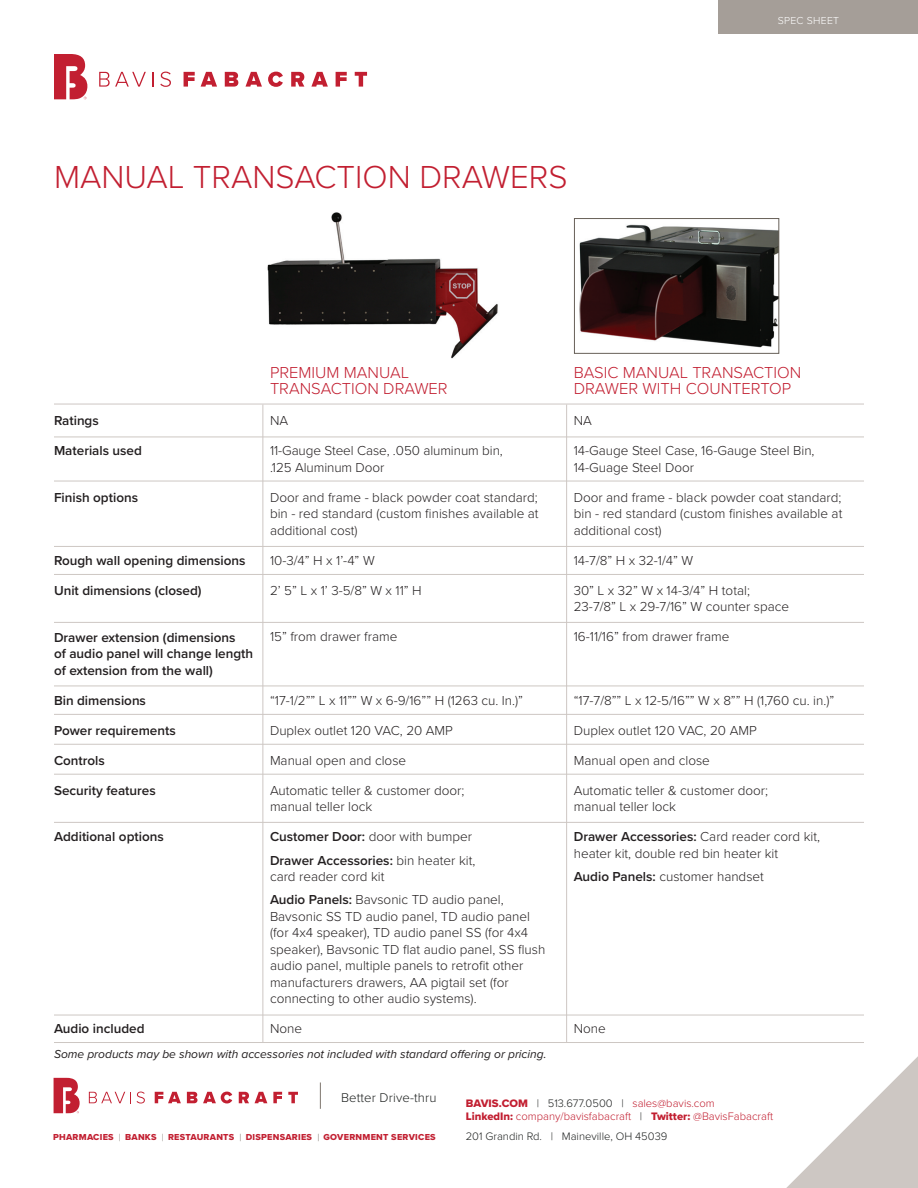
<style>
.page{position:relative;width:918px;height:1188px;background:#fff}
.page>*{position:absolute;margin:0;border:0;box-sizing:border-box;transform-origin:0 0}
.t1{font:300 33px "Proxima Nova";color:#c21f31}
.t2{font:300 16.5px/16.5px "Proxima Nova";color:#c21f31}
.t3{font:300 13.5px/16.5px "Proxima Nova";color:#231f20}
.t4{font:600 13.5px/16.5px "Proxima Nova";color:#231f20}
.t5{font:300 13.2px "Proxima Nova";letter-spacing:.01em;color:#1e2120}
.t6{font:italic 12px "Proxima Nova";color:#231f20}
.t7{font:300 11.25px/13.2px "Proxima Nova";color:#c21f31}
.t8{font:300 11.25px "Proxima Nova";color:#1e2120}
.t9{font:300 10.5px "Proxima Nova";letter-spacing:.025em;color:#fff}
.t10{font:9px "Proxima Nova Extrabld";letter-spacing:.03em;color:#c21f31}
.s1{font-weight:300}
.s2{font-weight:600}
.s3{font-family:"Proxima Nova";font-weight:300;font-size:10.5px;color:#7e766e}
.s4{font-family:"Proxima Nova Extrabld";font-weight:400}
.s5{color:#1e2120}
</style>
<div class="page">
<svg style="left:54px;top:54px;width:33px;height:45px"></svg>
<svg style="left:184px;top:72px;width:11px;height:15px"></svg>
<svg style="left:201px;top:72px;width:16px;height:15px"></svg>
<svg style="left:225px;top:72px;width:13px;height:15px"></svg>
<svg style="left:246px;top:72px;width:16px;height:15px"></svg>
<svg style="left:268px;top:72px;width:15px;height:15px"></svg>
<svg style="left:291px;top:72px;width:13px;height:15px"></svg>
<svg style="left:311px;top:72px;width:17px;height:15px"></svg>
<svg style="left:336px;top:72px;width:11px;height:15px"></svg>
<svg style="left:355px;top:72px;width:12px;height:15px"></svg>
<svg style="left:99px;top:72px;width:47px;height:15px"></svg>
<svg style="left:152px;top:72px;width:1px;height:15px"></svg>
<svg style="left:160px;top:72px;width:11px;height:15px"></svg>
<div style="left:718px;top:0;width:200px;height:34px;background:#a59e98"></div>
<img style="left:579px;top:224px;width:198px;height:124px">
<div style="left:574px;top:218px;width:205px;height:136px;border:1px solid #676058"></div>
<svg style="left:786px;top:1056px;width:132px;height:132px"></svg>
<svg style="left:54px;top:1078px;width:26px;height:35px"></svg>
<svg style="left:155px;top:1092px;width:26px;height:11px"></svg>
<svg style="left:187px;top:1092px;width:45px;height:11px"></svg>
<svg style="left:239px;top:1092px;width:10px;height:11px"></svg>
<svg style="left:255px;top:1092px;width:12px;height:11px"></svg>
<svg style="left:273px;top:1092px;width:9px;height:11px"></svg>
<svg style="left:288px;top:1092px;width:10px;height:11px"></svg>
<svg style="left:89px;top:1092px;width:42px;height:11px"></svg>
<svg style="left:137px;top:1092px;width:8px;height:11px"></svg>
<svg style="left:320px;top:1083px;width:1px;height:26px"></svg>
<img style="left:267px;top:212px;width:231px;height:147px">
<hr style="left:54px;top:404px;width:810px;height:1px;background:#cdc7c3">
<hr style="left:54px;top:437px;width:810px;height:1px;background:#cdc7c3">
<hr style="left:54px;top:481px;width:810px;height:1px;background:#cdc7c3">
<hr style="left:54px;top:546px;width:810px;height:1px;background:#cdc7c3">
<hr style="left:54px;top:686px;width:810px;height:1px;background:#cdc7c3">
<hr style="left:54px;top:574px;width:810px;height:1px;background:#cdc7c3">
<hr style="left:54px;top:714px;width:810px;height:1px;background:#cdc7c3">
<hr style="left:54px;top:744px;width:810px;height:1px;background:#cdc7c3">
<hr style="left:54px;top:774px;width:810px;height:1px;background:#cdc7c3">
<hr style="left:262px;top:405px;width:1px;height:638px;background:#cdc7c3">
<hr style="left:566px;top:405px;width:1px;height:638px;background:#cdc7c3">
<hr style="left:54px;top:822px;width:810px;height:1px;background:#cdc7c3">
<hr style="left:54px;top:1015px;width:810px;height:1px;background:#cdc7c3">
<hr style="left:54px;top:1042px;width:810px;height:1px;background:#cdc7c3">
<hr style="left:54px;top:622px;width:810px;height:1px;background:#cdc7c3">
<h1 class="t1" style="left:54px;top:152px;width:515px">MANUAL TRANSACTION DRAWERS</h1>
<p class="t9" style="left:778px;top:13px;width:63px">SPEC SHEET</p>
<p class="t4" style="left:54px;top:412px;width:46px">Ratings</p>
<p class="t4" style="left:54px;top:442px;width:89px">Materials used</p>
<p class="t4" style="left:54px;top:489px;width:86px">Finish options</p>
<p class="t4" style="left:54px;top:552px;width:193px">Rough wall opening dimensions</p>
<p class="t4" style="left:54px;top:582px;width:149px">Unit dimensions (closed)</p>
<p class="t4" style="left:54px;top:629px;width:201px">Drawer extension (dimensions<br>of audio panel will change length of extension from the wall)</p>
<p class="t4" style="left:54px;top:692px;width:94px">Bin dimensions</p>
<p class="t4" style="left:54px;top:722px;width:123px">Power requirements</p>
<p class="t4" style="left:54px;top:752px;width:52px">Controls</p>
<p class="t4" style="left:54px;top:782px;width:103px">Security features</p>
<p class="t4" style="left:54px;top:828px;width:111px">Additional options</p>
<p class="t4" style="left:54px;top:1020px;width:92px">Audio included</p>
<p class="t2" style="left:270px;top:363px;width:179px">PREMIUM MANUAL<br>TRANSACTION DRAWER</p>
<p class="t3" style="left:270px;top:412px;width:20px">NA</p>
<p class="t3" style="left:270px;top:442px;width:234px">11-Gauge Steel Case, .050 aluminum bin, .125 Aluminum Door</p>
<p class="t3" style="left:270px;top:488px;width:270px;text-align:justify">Door and frame - black powder coat standard; bin - red standard (custom finishes available at additional cost)</p>
<p class="t3" style="left:270px;top:551px;width:106px">10-3/4” H x 1’-4” W</p>
<p class="t3" style="left:270px;top:581px;width:153px">2’ 5” L x 1’ 3-5/8” W x 11” H</p>
<p class="t3" style="left:270px;top:628px;width:129px">15” from drawer frame</p>
<p class="t3" style="left:270px;top:691px;width:255px">“17-1/2”” L x 11”” W x 6-9/16”” H (1263 cu. In.)”</p>
<p class="t3" style="left:270px;top:721px;width:185px">Duplex outlet 120 VAC, 20 AMP</p>
<p class="t3" style="left:270px;top:751px;width:138px">Manual open and close</p>
<p class="t3" style="left:270px;top:781px;width:196px">Automatic teller &amp; customer door; manual teller lock</p>
<p class="t4" style="left:270px;top:825px;width:207px;line-height:23.2px">Customer Door: <span class="s1">door with bumper<br></span>Drawer Accessories: <span class="s1">bin heater kit,</span></p>
<p class="t3" style="left:270px;top:864px;width:235px;line-height:23.2px">card reader cord kit<br><span class="s2">Audio Panels:</span> Bavsonic TD audio panel,</p>
<p class="t3" style="left:270px;top:907px;width:277px">Bavsonic SS TD audio panel, TD audio panel (for 4x4 speaker), TD audio panel SS (for 4x4 speaker), Bavsonic TD flat audio panel, SS flush audio panel, multiple panels to retrofit other manufacturers drawers, AA pigtail set (for connecting to other audio systems).</p>
<p class="t3" style="left:270px;top:1020px;width:34px">None</p>
<p class="t6" style="left:54px;top:1045px;width:494px">Some products may be shown with accessories not included with standard offering or pricing.</p>
<p class="t2" style="left:574px;top:363px;width:229px">BASIC MANUAL TRANSACTION<br>DRAWER WITH COUNTERTOP</p>
<p class="t3" style="left:574px;top:412px;width:20px">NA</p>
<p class="t3" style="left:574px;top:442px;width:242px">14-Gauge Steel Case, 16-Gauge Steel Bin,<br>14-Guage Steel Door</p>
<p class="t3" style="left:574px;top:488px;width:270px;text-align:justify">Door and frame - black powder coat standard; bin - red standard (custom finishes available at additional cost)</p>
<p class="t3" style="left:574px;top:551px;width:121px">14-7/8” H x 32-1/4” W</p>
<p class="t3" style="left:574px;top:581px;width:217px">30” L x 32” W x 14-3/4” H total;<br>23-7/8” L x 29-7/16” W counter space</p>
<p class="t3" style="left:574px;top:628px;width:157px">16-11/16” from drawer frame</p>
<p class="t3" style="left:574px;top:691px;width:262px">“17-7/8”” L x 12-5/16”” W x 8”” H (1,760 cu. in.)”</p>
<p class="t3" style="left:574px;top:721px;width:185px">Duplex outlet 120 VAC, 20 AMP</p>
<p class="t3" style="left:574px;top:751px;width:138px">Manual open and close</p>
<p class="t3" style="left:574px;top:781px;width:196px">Automatic teller &amp; customer door; manual teller lock</p>
<p class="t3" style="left:574px;top:828px;width:248px"><span class="s2">Drawer Accessories:</span> Card reader cord kit, heater kit, double red bin heater kit</p>
<p class="t3" style="left:574px;top:867px;width:192px"><span class="s2">Audio Panels:</span> customer handset</p>
<p class="t3" style="left:574px;top:1020px;width:34px">None</p>
<p class="t5" style="left:341px;top:1088px;width:97px">Better Drive-thru</p>
<p class="t10" style="left:53px;top:1131px;width:384px">PHARMACIES <span class="s3">|</span> BANKS <span class="s3">|</span> RESTAURANTS <span class="s3">|</span> DISPENSARIES <span class="s3">|</span> GOVERNMENT SERVICES</p>
<p class="t7" style="left:466px;top:1096px;width:309px"><span class="s4">BAVIS.COM</span> <span class="s5">| 513.677.0500 |</span> sales@bavis.com<br><span class="s4">LinkedIn:</span> company/bavisfabacraft <span class="s5">|</span> <span class="s4">Twitter:</span> @BavisFabacraft</p>
<p class="t8" style="left:466px;top:1128px;width:203px">201 Grandin Rd. | Maineville, OH 45039</p>
</div>
